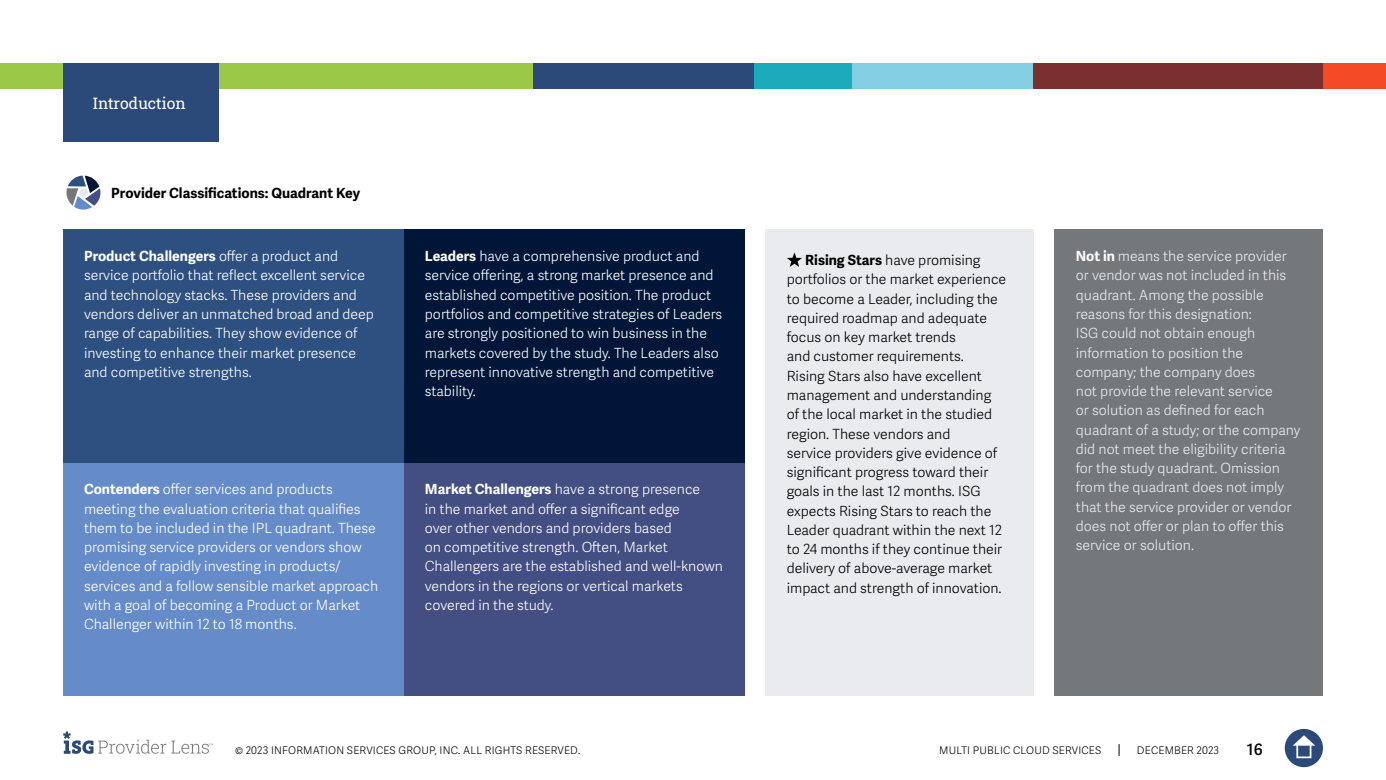
<style>
.page{position:relative;width:1386px;height:780px;background:#fff}
.page>*{position:absolute;margin:0;border:0;box-sizing:border-box;transform-origin:0 0}
.t1{font:15.75px "Roboto Slab ISG P Regular";color:#fff}
.t2{font:600 15.75px "Adelle Sans";color:#000}
.t3{font:300 14px/19.2px "Adelle Sans";color:#fff}
.t4{font:300 14px/19.2px "Adelle Sans";color:#000}
.t5{font:300 14px/19.2px "Adelle Sans";color:#e9ebee}
.t6{font:700 14px "Adelle Sans";color:#000101}
.t7{font:300 10.5px "Adelle Sans";letter-spacing:.02em;color:#000}
.s1{font-weight:700}
.s2{font-weight:700;color:#fff}
</style>
<div class="page">
<div style="left:1285px;top:729px;width:38px;height:38px;background:#2b4a79;border-radius:50%"></div>
<svg style="left:1293px;top:735px;width:22px;height:10px"></svg>
<div style="left:1296px;top:743px;width:15px;height:15px;border:2px solid #fff"></div>
<svg style="left:63px;top:731px;width:150px;height:23px"></svg>
<svg style="left:1119px;top:744px;width:1px;height:12px"></svg>
<div style="left:0;top:63px;width:533px;height:26px;background:#9bc947"></div>
<div style="left:533px;top:63px;width:223px;height:26px;background:#2b4a79"></div>
<div style="left:850px;top:63px;width:184px;height:26px;background:#84cee3"></div>
<div style="left:1323px;top:63px;width:63px;height:26px;background:#f54a26"></div>
<div style="left:1033px;top:63px;width:290px;height:26px;background:#7a302e"></div>
<div style="left:754px;top:63px;width:98px;height:26px;background:#1cabb9"></div>
<div style="left:63px;top:63px;width:155px;height:79px;background:#2b4a79"></div>
<svg style="left:65px;top:174px;width:37px;height:37px"></svg>
<svg style="left:66px;top:176px;width:34px;height:34px"></svg>
<div style="left:1055px;top:230px;width:268px;height:465px;background:#75787b"></div>
<div style="left:766px;top:230px;width:268px;height:465px;background:#e9ebee"></div>
<svg style="left:787px;top:252px;width:15px;height:15px"></svg>
<div style="left:404px;top:463px;width:341px;height:232px;background:#434e82"></div>
<div style="left:63px;top:463px;width:341px;height:232px;background:#658cc9"></div>
<div style="left:404px;top:230px;width:341px;height:233px;background:#001638"></div>
<div style="left:63px;top:230px;width:341px;height:233px;background:#2d5081"></div>
<p class="t1" style="left:93px;top:92px;width:94px">Introduction</p>
<p class="t6" style="left:111px;top:184px;width:250px">Provider Classifications: Quadrant Key</p>
<p class="t3" style="left:84px;top:247px;width:292px"><span class="s1">Product Challengers</span> offer a product and service portfolio that reflect excellent service and technology stacks. These providers and vendors deliver an unmatched broad and deep range of capabilities. They show evidence of investing to enhance their market presence and competitive strengths.</p>
<p class="t3" style="left:84px;top:480px;width:296px"><span class="s1">Contenders</span> offer services and products meeting the evaluation criteria that qualifies them to be included in the IPL quadrant. These promising service providers or vendors show evidence of rapidly investing in products/ services and a follow sensible market approach with a goal of becoming a Product or Market Challenger within 12 to 18 months.</p>
<p class="t3" style="left:425px;top:247px;width:299px"><span class="s1">Leaders</span> have a comprehensive product and service offering, a strong market presence and established competitive position. The product portfolios and competitive strategies of Leaders are strongly positioned to win business in the markets covered by the study. The Leaders also represent innovative strength and competitive stability.</p>
<p class="t3" style="left:425px;top:480px;width:300px"><span class="s1">Market Challengers</span> have a strong presence<br>in the market and offer a significant edge<br>over other vendors and providers based<br>on competitive strength. Often, Market Challengers are the established and well-known vendors in the regions or vertical markets covered in the study.</p>
<p class="t4" style="left:787px;top:251px;width:221px;text-indent:19px"><span class="s1">Rising Stars</span> have promising portfolios or the market experience to become a Leader, including the required roadmap and adequate focus on key market trends<br>and customer requirements.<br>Rising Stars also have excellent management and understanding of the local market in the studied region. These vendors and<br>service providers give evidence of significant progress toward their goals in the last 12 months. ISG expects Rising Stars to reach the<br>Leader quadrant within the next 12 to 24 months if they continue their delivery of above-average market impact and strength of innovation.</p>
<p class="t5" style="left:1076px;top:247px;width:226px"><span class="s2">Not in</span> means the service provider or vendor was not included in this quadrant. Among the possible reasons for this designation:<br>ISG could not obtain enough information to position the company; the company does<br>not provide the relevant service<br>or solution as defined for each quadrant of a study; or the company did not meet the eligibility criteria for the study quadrant. Omission from the quadrant does not imply that the service provider or vendor does not offer or plan to offer this service or solution.</p>
<p class="t7" style="left:235px;top:744px;width:347px">© 2023 INFORMATION SERVICES GROUP, INC. ALL RIGHTS RESERVED.</p>
<p class="t7" style="left:939px;top:744px;width:164px">MULTI PUBLIC CLOUD SERVICES</p>
<p class="t7" style="left:1137px;top:744px;width:84px">DECEMBER 2023</p>
<p class="t2" style="left:1247px;top:740px;width:18px">16</p>
</div>
